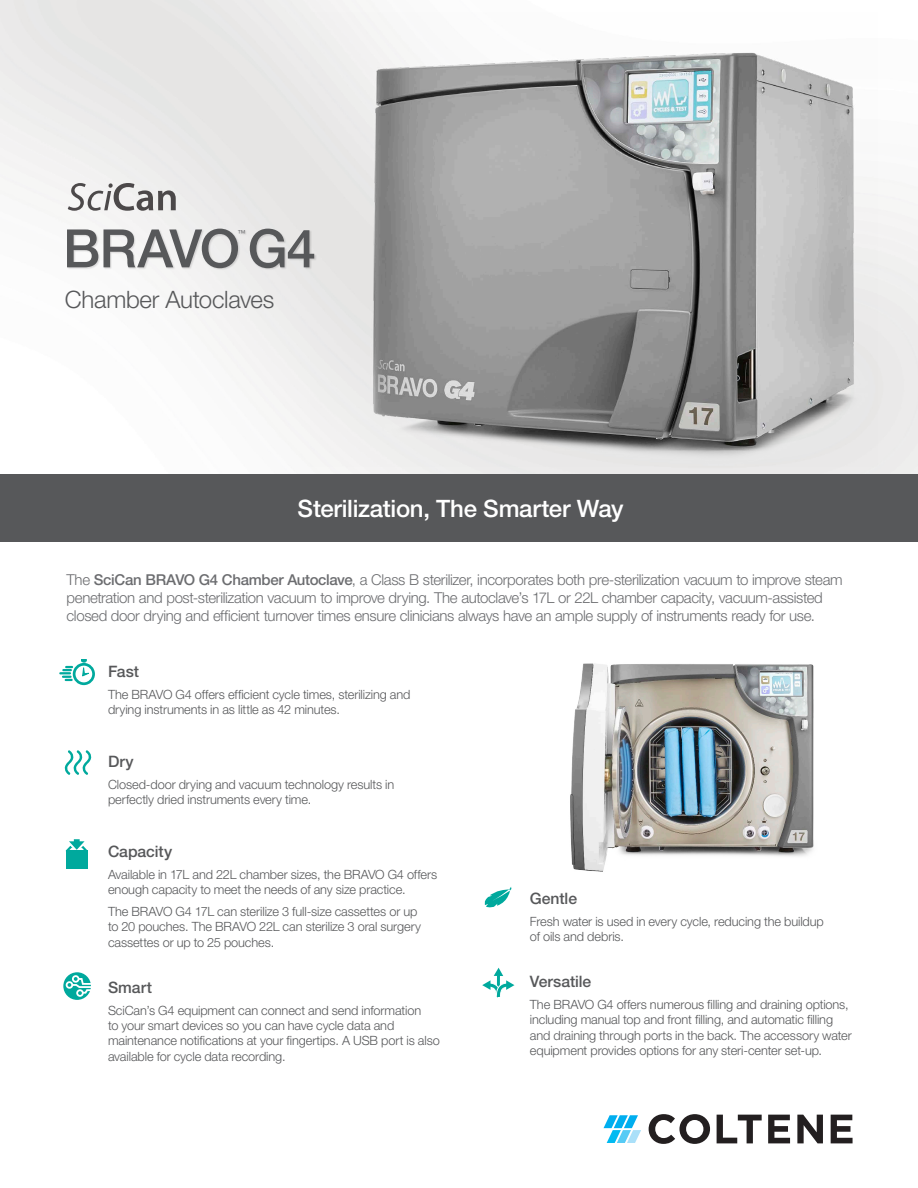
<style>
.page{position:relative;width:918px;height:1188px;background:#fff}
.page>*{position:absolute;margin:0;border:0;box-sizing:border-box;transform-origin:0 0}
.t1{font:500 52.95px "Helvetica Neue LT Pro";letter-spacing:-.02em;color:#57585a}
.Body_-_F_B{font:500 24px "Helvetica Neue LT Pro";letter-spacing:-.015em;color:#fff}
.t2{font:300 24px "Helvetica Neue LT Pro";letter-spacing:-.015em;color:#57585a}
.Sub_Header{font:500 15.75px "Helvetica Neue LT Pro";letter-spacing:-.005em;color:#57585a}
.Body_copy{font:300 15px/18px "Helvetica Neue LT Pro";letter-spacing:-.025em;color:#6c6d70}
.t3{font:300 12.75px/15.3px "Helvetica Neue LT Pro";letter-spacing:-.01em;color:#57585a}
.t4{font:300 8.25px "Helvetica Neue LT Pro";color:#57585b}
.s1{font-weight:500}
</style>
<div class="page">
<div style="left:0;top:474px;width:918px;height:68px;background:#57585a"></div>
<div style="left:67px;top:229px;width:250px;height:41px;background:#231f20;opacity:.15"></div>
<div style="left:57px;top:670px;width:16px;height:6px;border:4px solid #fff"></div>
<svg style="left:59px;top:659px;width:36px;height:27px"></svg>
<svg style="left:65px;top:750px;width:27px;height:25px"></svg>
<svg style="left:65px;top:839px;width:23px;height:13px"></svg>
<div style="left:66px;top:851px;width:22px;height:18px;background:#00a99d"></div>
<svg style="left:63px;top:972px;width:28px;height:28px"></svg>
<div style="left:72px;top:975px;width:7px;height:8px;border:2px solid #fff;border-radius:50%"></div>
<div style="left:66px;top:981px;width:7px;height:8px;border:2px solid #fff;border-radius:50%"></div>
<div style="left:76px;top:989px;width:8px;height:8px;border:2px solid #fff;border-radius:50%"></div>
<svg style="left:67px;top:976px;width:24px;height:20px"></svg>
<svg style="left:484px;top:887px;width:27px;height:21px"></svg>
<svg style="left:482px;top:967px;width:33px;height:30px"></svg>
<svg style="left:68px;top:183px;width:108px;height:28px"></svg>
<svg style="left:649px;top:1114px;width:61px;height:30px"></svg>
<svg style="left:717px;top:1115px;width:45px;height:28px"></svg>
<svg style="left:768px;top:1115px;width:22px;height:28px"></svg>
<svg style="left:797px;top:1115px;width:26px;height:28px"></svg>
<svg style="left:831px;top:1115px;width:22px;height:28px"></svg>
<svg style="left:604px;top:1115px;width:37px;height:28px"></svg>
<img style="left:311px;top:12px;width:566px;height:455px">
<img style="left:570px;top:663px;width:244px;height:209px">
<p class="t1" style="left:63px;top:217px;width:255px">BRAVO G4</p>
<p class="t4" style="left:237px;top:228px;width:10px">™</p>
<p class="t2" style="left:65px;top:285px;width:211px">Chamber Autoclaves</p>
<p class="Body_-_F_B" style="left:298px;top:494px;width:328px">Sterilization, The Smarter Way</p>
<p class="Body_copy" style="left:67px;top:570px;width:778px">The <span class="s1">SciCan BRAVO G4 Chamber Autoclave</span>, a Class B sterilizer, incorporates both pre-sterilization vacuum to improve steam penetration and post-sterilization vacuum to improve drying. The autoclave’s 17L or 22L chamber capacity, vacuum-assisted closed door drying and efficient turnover times ensure clinicians always have an ample supply of instruments ready for use.</p>
<p class="Sub_Header" style="left:108px;top:662px;width:33px">Fast</p>
<p class="t3" style="left:108px;top:686px;width:304px">The BRAVO G4 offers efficient cycle times, sterilizing and drying instruments in as little as 42 minutes.</p>
<p class="Sub_Header" style="left:108px;top:752px;width:27px">Dry</p>
<p class="t3" style="left:108px;top:776px;width:288px">Closed-door drying and vacuum technology results in perfectly dried instruments every time.</p>
<p class="Sub_Header" style="left:108px;top:842px;width:66px">Capacity</p>
<p class="t3" style="left:108px;top:866px;width:331px">Available in 17L and 22L chamber sizes, the BRAVO G4 offers enough capacity to meet the needs of any size practice.</p>
<p class="t3" style="left:108px;top:904px;width:314px">The BRAVO G4 17L can sterilize 3 full-size cassettes or up to 20 pouches. The BRAVO 22L can sterilize 3 oral surgery cassettes or up to 25 pouches.</p>
<p class="Sub_Header" style="left:108px;top:978px;width:45px">Smart</p>
<p class="t3" style="left:108px;top:1002px;width:333px">SciCan’s G4 equipment can connect and send information<br>to your smart devices so you can have cycle data and maintenance notifications at your fingertips. A USB port is also available for cycle data recording.</p>
<p class="Sub_Header" style="left:530px;top:889px;width:49px">Gentle</p>
<p class="t3" style="left:530px;top:913px;width:296px">Fresh water is used in every cycle, reducing the buildup of oils and debris.</p>
<p class="Sub_Header" style="left:530px;top:972px;width:63px">Versatile</p>
<p class="t3" style="left:530px;top:997px;width:324px">The BRAVO G4 offers numerous filling and draining options, including manual top and front filling, and automatic filling and draining through ports in the back. The accessory water equipment provides options for any steri-center set-up.</p>
</div>
